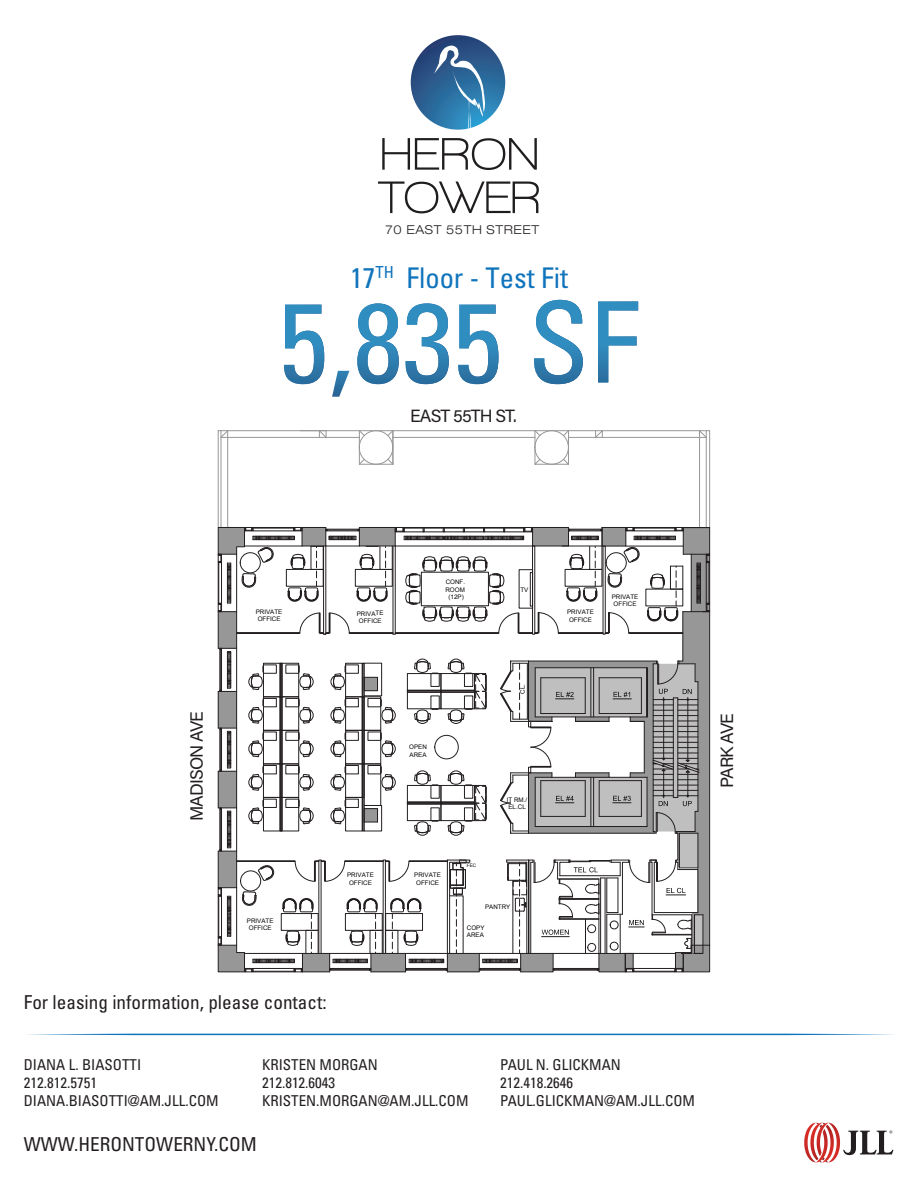
<style>
.page{position:relative;width:918px;height:1188px;background:#fff}
.page>*{position:absolute;margin:0;border:0;box-sizing:border-box;transform-origin:0 0}
.t1{font:condensed 28.5px "Univers";color:#1074bc}
.t2{font:condensed 19.2px "Univers";color:#231f20}
.t3{font:17.7px "Acumin Pro";letter-spacing:-.05em;color:#231f20}
.t4{font:condensed 15px/18px "Univers";color:#231f20}
.t5{font:300 expanded 12.3px "Helvetica Neue";letter-spacing:.05em;color:#231f20}
.t6{font:6.3px/7.5px "Arial";color:#050504;text-align:center}
.t7{font:4.65px "Arial";color:#050504}
</style>
<div class="page">
<svg style="left:411px;top:35px;width:94px;height:95px"></svg>
<svg style="left:382px;top:42px;width:155px;height:128px"></svg>
<svg style="left:378px;top:182px;width:161px;height:31px"></svg>
<svg style="left:27px;top:1034px;width:867px;height:1px"></svg>
<svg style="left:804px;top:1123px;width:90px;height:39px"></svg>
<svg style="left:284px;top:305px;width:40px;height:79px"></svg>
<svg style="left:332px;top:371px;width:17px;height:26px"></svg>
<svg style="left:357px;top:303px;width:92px;height:81px"></svg>
<svg style="left:458px;top:305px;width:40px;height:79px"></svg>
<svg style="left:534px;top:300px;width:49px;height:84px"></svg>
<svg style="left:598px;top:302px;width:40px;height:80px"></svg>
<hr style="left:393px;top:437px;width:142px;height:1px;background:#979797">
<hr style="left:221px;top:430px;width:375px;height:1px;background:#979797">
<hr style="left:596px;top:437px;width:110px;height:1px;background:#979797">
<hr style="left:596px;top:430px;width:110px;height:1px;background:#979797">
<hr style="left:709px;top:431px;width:1px;height:96px;background:#979797">
<hr style="left:699px;top:431px;width:1px;height:96px;background:#979797">
<hr style="left:706px;top:431px;width:1px;height:96px;background:#979797">
<svg style="left:700px;top:430px;width:10px;height:8px"></svg>
<div style="left:535px;top:431px;width:34px;height:33px;border:1px solid #979797;border-radius:50%"></div>
<hr style="left:568px;top:431px;width:1px;height:33px;background:#979797">
<hr style="left:535px;top:431px;width:1px;height:33px;background:#979797">
<svg style="left:534px;top:459px;width:35px;height:6px"></svg>
<svg style="left:563px;top:430px;width:40px;height:8px"></svg>
<svg style="left:534px;top:430px;width:6px;height:6px"></svg>
<hr style="left:221px;top:437px;width:139px;height:1px;background:#979797">
<div style="left:359px;top:431px;width:34px;height:33px;border:1px solid #979797;border-radius:50%"></div>
<hr style="left:393px;top:431px;width:1px;height:33px;background:#979797">
<hr style="left:359px;top:431px;width:1px;height:33px;background:#979797">
<hr style="left:359px;top:464px;width:34px;height:1px;background:#979797">
<svg style="left:388px;top:459px;width:5px;height:6px"></svg>
<svg style="left:359px;top:459px;width:6px;height:6px"></svg>
<svg style="left:388px;top:430px;width:5px;height:6px"></svg>
<svg style="left:359px;top:430px;width:6px;height:6px"></svg>
<svg style="left:300px;top:431px;width:27px;height:6px"></svg>
<hr style="left:227px;top:431px;width:1px;height:96px;background:#979797">
<hr style="left:218px;top:431px;width:1px;height:96px;background:#979797">
<hr style="left:221px;top:431px;width:1px;height:96px;background:#979797">
<svg style="left:218px;top:430px;width:10px;height:8px"></svg>
<svg style="left:218px;top:527px;width:492px;height:446px"></svg>
<p class="t5" style="left:386px;top:223px;width:155px">70 EAST 55TH STREET</p>
<h1 class="t1" style="left:350px;top:260px;width:219px">17<sup>TH</sup> Floor - Test Fit</h1>
<p class="t3" style="left:410px;top:403px;width:108px">EAST 55TH ST.</p>
<p class="t6" style="left:256px;top:608px;width:28px">PRIVATE<br>OFFICE</p>
<p class="t6" style="left:357px;top:610px;width:28px;rotate:-1deg">PRIVATE<br>OFFICE</p>
<p class="t6" style="left:445px;top:578px;width:21px">CONF.<br>ROOM (12P)</p>
<p class="t6" style="left:520px;top:587px;width:9px">TV</p>
<p class="t6" style="left:519px;top:694px;width:11px;rotate:-90deg">CL.</p>
<p class="t6" style="left:567px;top:608px;width:28px">PRIVATE<br>OFFICE</p>
<p class="t6" style="left:612px;top:593px;width:28px">PRIVATE<br>OFFICE</p>
<p class="t3" style="left:184px;top:821px;width:112px;rotate:-90deg">MADISON AVE</p>
<p class="t3" style="left:715px;top:788px;width:77px;rotate:-90deg">PARK AVE</p>
<p class="t6" style="left:409px;top:743px;width:19px;text-align:left">OPEN<br>AREA</p>
<p class="t6" style="left:507px;top:796px;width:22px;text-align:left">IT RM./<br>EL.CL</p>
<p class="t6" style="left:247px;top:917px;width:28px">PRIVATE<br>OFFICE</p>
<p class="t6" style="left:347px;top:871px;width:28px">PRIVATE<br>OFFICE</p>
<p class="t2" style="left:24px;top:990px;width:304px">For leasing information, please contact:</p>
<p class="t6" style="left:414px;top:871px;width:28px">PRIVATE<br>OFFICE</p>
<p class="t7" style="left:467px;top:863px;width:11px">FEC</p>
<p class="t6" style="left:485px;top:903px;width:27px">PANTRY</p>
<p class="t6" style="left:467px;top:924px;width:19px;text-align:left">COPY<br>AREA</p>
<p class="t4" style="left:24px;top:1055px;width:196px">DIANA L. BIASOTTI<br>212.812.5751<br>DIANA.BIASOTTI@AM.JLL.COM</p>
<p class="t4" style="left:262px;top:1055px;width:208px">KRISTEN MORGAN<br>212.812.6043<br>KRISTEN.MORGAN@AM.JLL.COM</p>
<p class="t4" style="left:500px;top:1055px;width:196px">PAUL N. GLICKMAN<br>212.418.2646<br>PAUL.GLICKMAN@AM.JLL.COM</p>
<p class="t2" style="left:24px;top:1132px;width:235px">WWW.HERONTOWERNY.COM</p>
</div>
